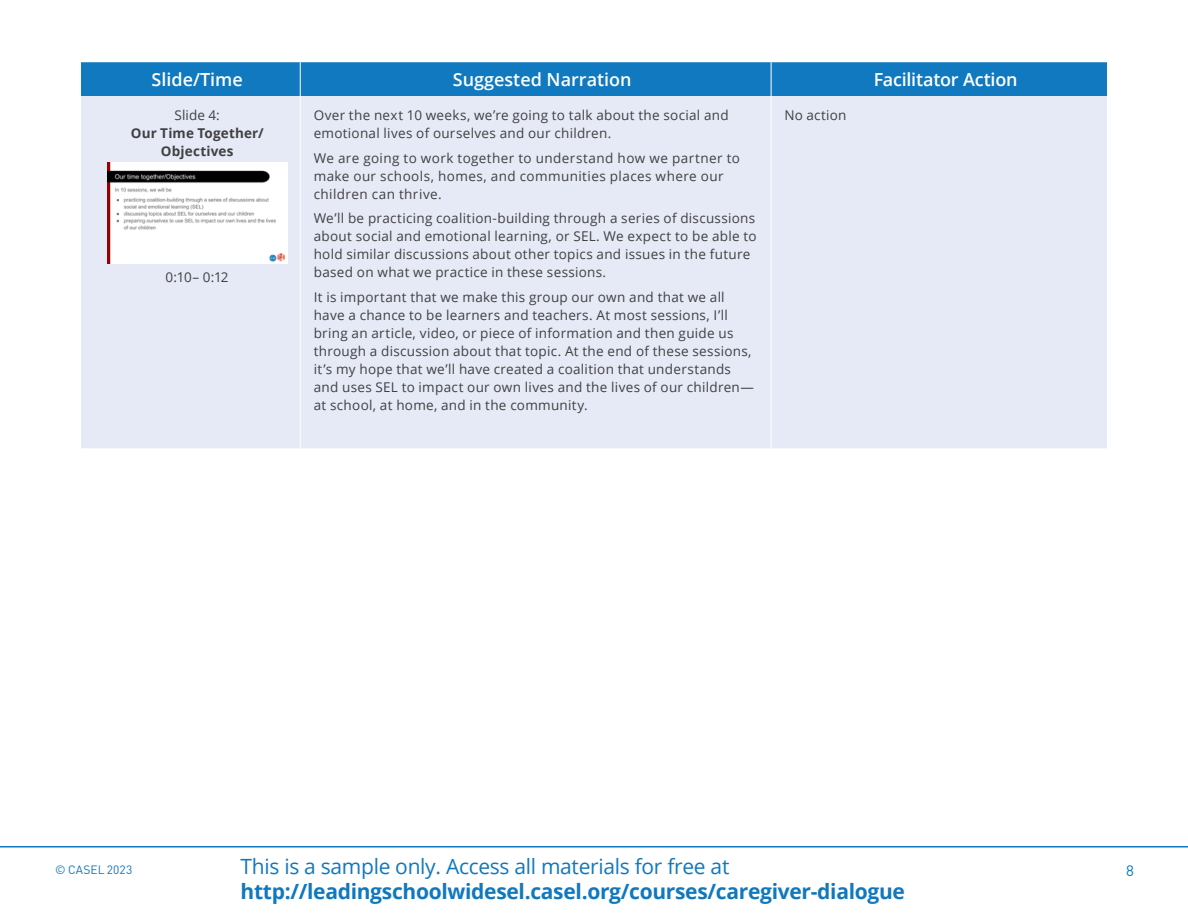
<style>
.page{position:relative;width:1188px;height:918px;background:#fff}
.page>*{position:absolute;margin:0;border:0;box-sizing:border-box;transform-origin:0 0}
.t1{font:700 21px "Open Sans";letter-spacing:-.015em;color:#1078be}
.t2{font:21px "Open Sans";letter-spacing:-.015em;color:#1078be}
.t3{font:600 18px "Open Sans";color:#fff}
.t4{font:15px "DIN";color:#1079bf}
.t5{font:13.5px/18px "Open Sans";letter-spacing:.02em;color:#414042}
.t6{font:700 13.5px/18px "Open Sans";letter-spacing:.01em;color:#414042;text-align:center}
.t7{font:12px "DIN";letter-spacing:.005em;color:#1079bf}
</style>
<div class="page">
<div style="left:81px;top:62px;width:1026px;height:34px;background:#1079bf"></div>
<div style="left:81px;top:96px;width:1026px;height:352px;background:#e5eaf6"></div>
<hr style="left:300px;top:62px;width:1px;height:34px;background:#fff">
<hr style="left:771px;top:62px;width:1px;height:34px;background:#fff">
<hr style="left:300px;top:96px;width:1px;height:352px;background:#fff">
<hr style="left:771px;top:96px;width:1px;height:352px;background:#fff">
<img style="left:107px;top:163px;width:180px;height:101px">
<hr style="left:0;top:846px;width:1188px;height:2px;background:#1079bf">
<h2 class="t3" style="left:152px;top:67px;width:93px">Slide/Time</h2>
<h2 class="t3" style="left:453px;top:67px;width:180px">Suggested Narration</h2>
<h2 class="t3" style="left:874px;top:67px;width:145px">Facilitator Action</h2>
<p class="t5" style="left:174px;top:106px;width:47px">Slide 4:</p>
<p class="t6" style="left:131px;top:124px;width:134px">Our Time Together/<br>Objectives</p>
<p class="t5" style="left:314px;top:106px;width:416px">Over the next 10 weeks, we’re going to talk about the social and emotional lives of ourselves and our children.</p>
<p class="t5" style="left:314px;top:148px;width:428px">We are going to work together to understand how we partner to make our schools, homes, and communities places where our children can thrive.</p>
<p class="t5" style="left:314px;top:209px;width:444px">We’ll be practicing coalition-building through a series of discussions about social and emotional learning, or SEL. We expect to be able to hold similar discussions about other topics and issues in the future based on what we practice in these sessions.</p>
<p class="t5" style="left:314px;top:288px;width:442px">It is important that we make this group our own and that we all have a chance to be learners and teachers. At most sessions, I’ll bring an article, video, or piece of information and then guide us through a discussion about that topic. At the end of these sessions, it’s my hope that we’ll have created a coalition that understands and uses SEL to impact our own lives and the lives of our children— at school, at home, and in the community.</p>
<p class="t5" style="left:785px;top:106px;width:63px">No action</p>
<p class="t5" style="left:166px;top:268px;width:65px">0:10– 0:12</p>
<p class="t7" style="left:55px;top:862px;width:79px">© CASEL 2023</p>
<h1 class="t2" style="left:241px;top:852px;width:490px">This is a sample only. Access all materials for free at</h1>
<p class="t4" style="left:1126px;top:861px;width:9px">8</p>
<h1 class="t1" style="left:241px;top:876px;width:666px">http://leadingschoolwidesel.casel.org/courses/caregiver-dialogue</h1>
</div>
